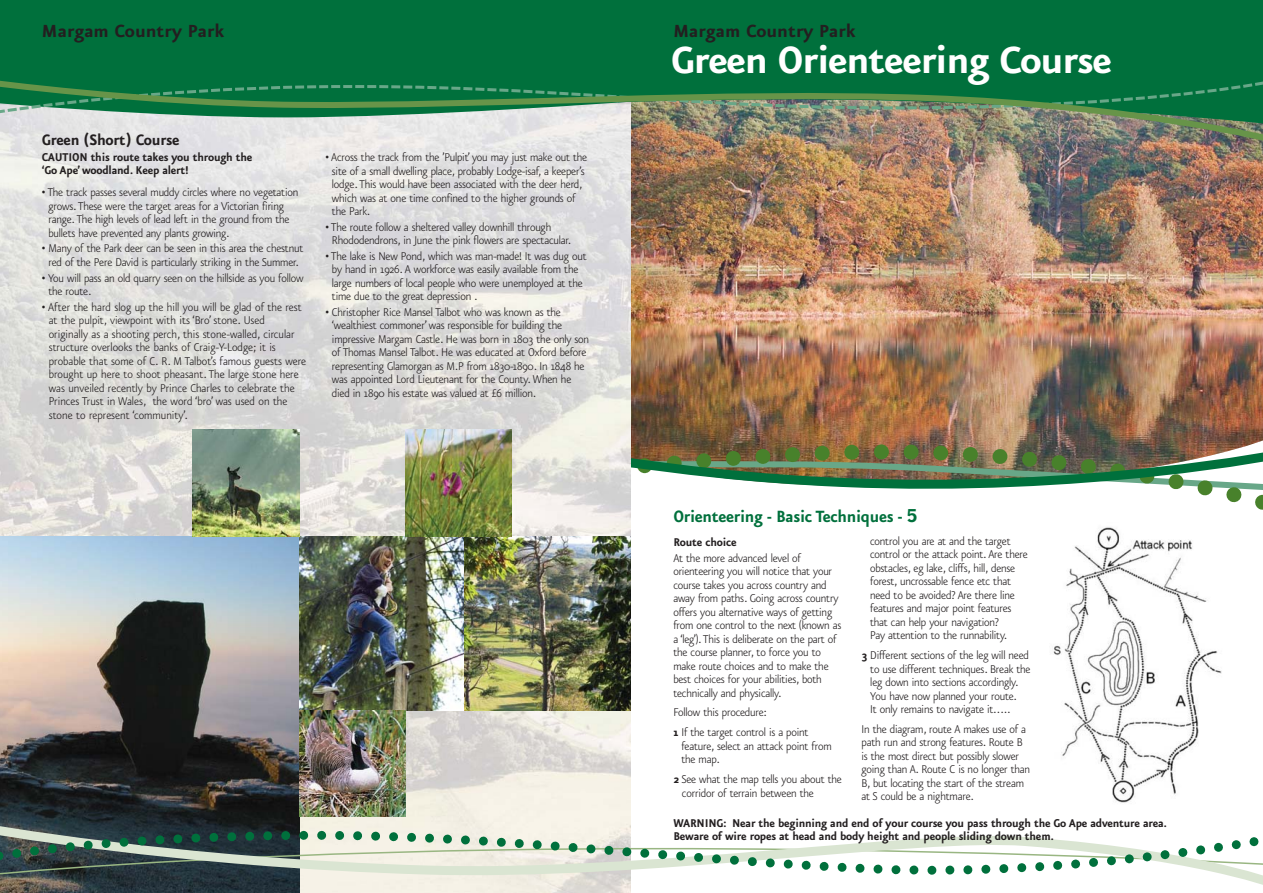
<style>
.page{position:relative;width:1263px;height:893px;background:#fff}
.page>*{position:absolute;margin:0;border:0;box-sizing:border-box;transform-origin:0 0}
.t1{font:700 45px "Eureka Sans";letter-spacing:-.03em;color:#fff}
.t2{font:700 21px "Eureka Sans";color:#231f20}
.t3{font:700 19.5px "Eureka Sans";letter-spacing:-.015em;color:#00703c;scale:.95 1}
.t4{font:700 18px "Eureka Sans";letter-spacing:-.015em;color:#231f20;scale:.95 1}
.t5{font:300 13.5px/13.5px "Eureka Sans";letter-spacing:-.015em;color:#231f20;scale:.95 1}
.t6{font:700 13.5px/13.5px "Eureka Sans";letter-spacing:-.015em;color:#231f20;scale:.95 1}
.s1{font-family:"Bosis"}
.s2{font-weight:700}
</style>
<div class="page">
<img style="left:631px;top:147px;width:631px;height:289px">
<img style="left:631px;top:436px;width:631px;height:74px">
<img style="left:631px;top:445px;width:631px;height:57px">
<img style="left:0;top:147px;width:631px;height:671px">
<div style="left:631px;top:0;width:631px;height:76px;background:#00703c"></div>
<div style="left:0;top:0;width:631px;height:76px;background:#00703c"></div>
<img style="left:0;top:76px;width:1262px;height:71px">
<img style="left:1053px;top:527px;width:169px;height:276px">
<img style="left:0;top:536px;width:299px;height:282px">
<img style="left:299px;top:536px;width:166px;height:174px">
<img style="left:465px;top:536px;width:166px;height:174px">
<img style="left:299px;top:710px;width:106px;height:107px">
<img style="left:193px;top:430px;width:106px;height:106px">
<img style="left:405px;top:430px;width:107px;height:106px">
<svg style="left:0;top:818px;width:1262px;height:75px"></svg>
<svg style="left:0;top:825px;width:1262px;height:53px"></svg>
<h2 class="t2" style="left:42px;top:24px;width:184px">Margam Country Park</h2>
<h3 class="t4" style="left:42px;top:133px;width:146px">Green (Short) Course</h3>
<p class="t6" style="left:42px;top:151px;width:223px">CAUTION this route takes you through the ‘Go Ape’ woodland. Keep alert!</p>
<p class="t5" style="left:48px;top:187px;width:265px;text-indent:-7px">• The track passes several muddy circles where no vegetation grows. These were the target areas for a Victorian firing range. The high levels of lead left in the ground from the bullets have prevented any plants growing.</p>
<p class="t5" style="left:42px;top:243px;width:277px;text-align:center">• Many of the Park deer can be seen in this area the chestnut red of the Pere David is particularly striking in the Summer.</p>
<p class="t5" style="left:48px;top:272px;width:270px;text-indent:-7px">• You will pass an old quarry seen on the hillside as you follow the route.</p>
<p class="t5" style="left:49px;top:301px;width:272px;text-indent:-7px">• After the hard slog up the hill you will be glad of the rest at the pulpit, viewpoint with its ‘Bro’ stone. Used originally as a shooting perch, this stone-walled, circular structure overlooks the banks of Craig-Y-Lodge; it is probable that some of C. R. M Talbot’s famous guests were brought up here to shoot pheasant. The large stone here was unveiled recently by Prince Charles to celebrate the Princes Trust in Wales, the word ‘bro’ was used on the stone to represent ‘community’.</p>
<p class="t5" style="left:332px;top:151px;width:270px;text-indent:-7px">• Across the track from the ’Pulpit’ you may just make out the site of a small dwelling place, probably Lodge-isaf, a keeper’s lodge. This would have been associated with the deer herd, which was at one time confined to the higher grounds of the Park.</p>
<p class="t5" style="left:332px;top:221px;width:253px;text-indent:-7px">• The route follow a sheltered valley downhill through<br>Rhododendrons, in June the pink flowers are spectacular.</p>
<p class="t5" style="left:332px;top:250px;width:270px;text-indent:-7px">• The lake is New Pond, which was man-made! It was dug out by hand in 1926. A workforce was easily available from the large numbers of local people who were unemployed at the time due to the great depression .</p>
<p class="t5" style="left:332px;top:306px;width:272px;text-indent:-7px">• Christopher Rice Mansel Talbot who was known as the ‘wealthiest commoner’ was responsible for building the impressive Margam Castle. He was born in 1803 the only son of Thomas Mansel Talbot. He was educated at Oxford before representing Glamorgan as M.P from 1830-1890. In 1848 he was appointed Lord Lieutenant for the County. When he died in 1890 his estate was valued at £6 million.</p>
<h2 class="t2" style="left:673px;top:24px;width:184px">Margam Country Park</h2>
<h1 class="t1" style="left:671px;top:44px;width:443px">Green Orienteering Course</h1>
<h3 class="t3" style="left:673px;top:510px;width:258px">Orienteering - Basic Techniques - <span class="s1">5</span></h3>
<p class="t6" style="left:673px;top:536px;width:68px">Route choice</p>
<p class="t5" style="left:673px;top:552px;width:178px">At the more advanced level of orienteering you will notice that your course takes you across country and away from paths. Going across country offers you alternative ways of getting from one control to the next (known as a ‘leg’). This is deliberate on the part of the course planner, to force you to make route choices and to make the best choices for your abilities, both technically and physically.</p>
<p class="t5" style="left:673px;top:704px;width:144px;line-height:20px">Follow this procedure:<br><span class="s2">1</span> If the target control is a point</p>
<p class="t5" style="left:681px;top:740px;width:160px">feature, select an attack point from the map.</p>
<p class="t5" style="left:682px;top:774px;width:170px;text-indent:-9px"><span class="s2">2</span> See what the map tells you about the corridor of terrain between the</p>
<p class="t5" style="left:870px;top:535px;width:168px">control you are at and the target control or the attack point. Are there obstacles, eg lake, cliffs, hill, dense forest, uncrossable fence etc that need to be avoided? Are there line features and major point features that can help your navigation?<br>Pay attention to the runnability.</p>
<p class="t5" style="left:870px;top:649px;width:170px;text-indent:-9px"><span class="s2">3</span> Different sections of the leg will need to use different techniques. Break the leg down into sections accordingly.<br>You have now planned your route.<br>It only remains to navigate it…..</p>
<p class="t5" style="left:861px;top:723px;width:179px">In the diagram, route A makes use of a path run and strong features. Route B is the most direct but possibly slower going than A. Route C is no longer than B, but locating the start of the stream at S could be a nightmare.</p>
<p class="t6" style="left:673px;top:817px;width:521px">WARNING: Near the beginning and end of your course you pass through the Go Ape adventure area.<br>Beware of wire ropes at head and body height and people sliding down them.</p>
</div>
